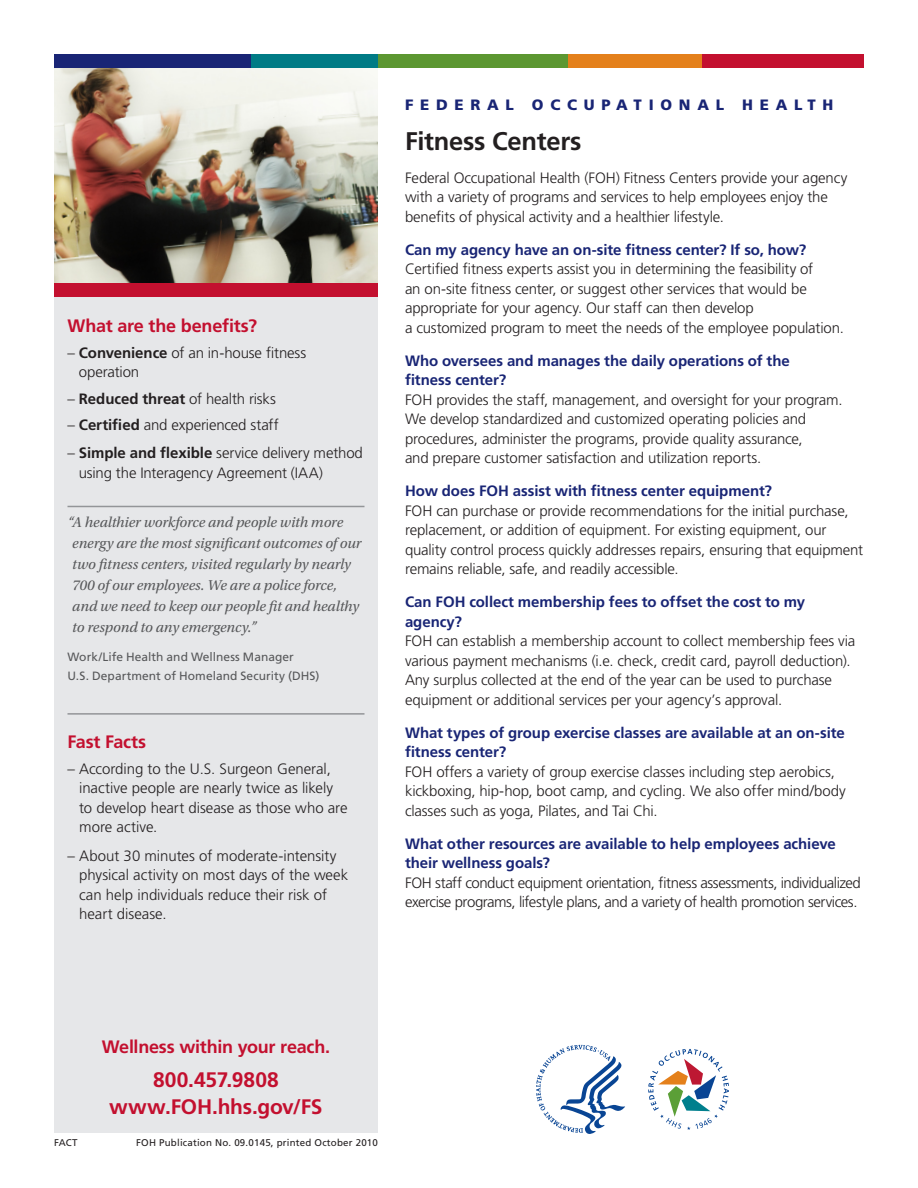
<style>
.page{position:relative;width:918px;height:1188px;background:#fff}
.page>*{position:absolute;margin:0;border:0;box-sizing:border-box;transform-origin:0 0}
.Title_Header{font:700 25.5px "Frutiger LT Std";letter-spacing:-.01em;color:#231f20}
.Web_Phone{font:700 21px "Frutiger LT Std";letter-spacing:-.01em;color:#c3102f}
.Web_Phone-2{font:700 18px "Frutiger LT Std";letter-spacing:-.015em;color:#c3102f}
.Sidebar_Header{font:700 18px "Frutiger LT Std";letter-spacing:-.01em;color:#c3102f}
.Fast_Facts_Header{font:700 18px "Frutiger LT Std";letter-spacing:-.01em;color:#c3102f}
.Body_copy{font:300 15px/19.5px "Frutiger LT Std";letter-spacing:-.015em;color:#231f20}
.Sidebar_Copy{font:300 15px/19.5px "Frutiger LT Std";letter-spacing:-.005em;color:#231f20}
.Testimonial{font:italic 15px/21px "Utopia Std";letter-spacing:-.005em;color:#57585a}
.Body_copy-2{font:700 15px/19.5px "Frutiger LT Std";letter-spacing:-.005em;color:#192575}
.Sidebar_Header-2{font:300 15px/19.5px "Frutiger LT Std";letter-spacing:-.01em;color:#231f20}
.FOH{font:900 15px "Frutiger LT Std";letter-spacing:.45em;color:#192575}
.Testimonial_from_org{font:12px/19.5px "Frutiger LT Std";letter-spacing:.005em;color:#57585a}
.FOH_Pub_No__Info{font:9.75px "Frutiger LT Std";letter-spacing:.02em;color:#231f20}
.s1{font-weight:700}
.s2{font-weight:700;color:#192575}
</style>
<div class="page">
<div style="left:54px;top:290px;width:324px;height:843px;background:#e6e7e9"></div>
<img style="left:54px;top:68px;width:324px;height:215px">
<div style="left:698px;top:54px;width:166px;height:14px;background:#c3102f"></div>
<div style="left:563px;top:54px;width:139px;height:14px;background:#e4801b"></div>
<div style="left:378px;top:54px;width:190px;height:14px;background:#5c9731"></div>
<div style="left:54px;top:283px;width:324px;height:14px;background:#c3102f"></div>
<hr style="left:68px;top:506px;width:296px;height:1px;background:#939598">
<hr style="left:68px;top:713px;width:296px;height:2px;background:#939598">
<div style="left:248px;top:54px;width:130px;height:14px;background:#007b85"></div>
<div style="left:54px;top:54px;width:197px;height:14px;background:#192575"></div>
<svg style="left:648px;top:1049px;width:81px;height:81px"></svg>
<svg style="left:536px;top:1045px;width:89px;height:89px"></svg>
<p class="Sidebar_Header" style="left:68px;top:315px;width:191px">What are the benefits?</p>
<p class="Sidebar_Header-2" style="left:79px;top:343px;width:229px;text-indent:-11px">– <span class="s1">Convenience</span> of an in-house fitness operation</p>
<p class="Sidebar_Header-2" style="left:68px;top:389px;width:210px">– <span class="s1">Reduced threat</span> of health risks</p>
<p class="Sidebar_Copy" style="left:68px;top:415px;width:213px">– <span class="s1">Certified</span> and experienced staff</p>
<p class="Sidebar_Copy" style="left:79px;top:443px;width:286px;text-indent:-11px">– <span class="s1">Simple and flexible</span> service delivery method using the Interagency Agreement (IAA)</p>
<p class="Testimonial" style="left:72px;top:512px;width:291px;text-indent:-5px">“A healthier workforce and people with more energy are the most significant outcomes of our two fitness centers, visited regularly by nearly 700 of our employees. We are a police force, and we need to keep our people fit and healthy to respond to any emergency.”</p>
<p class="Testimonial_from_org" style="left:68px;top:647px;width:254px">Work/Life Health and Wellness Manager<br>U.S. Department of Homeland Security (DHS)</p>
<p class="Fast_Facts_Header" style="left:68px;top:731px;width:80px">Fast Facts</p>
<p class="Sidebar_Copy" style="left:79px;top:759px;width:270px;text-indent:-12px">– According to the U.S. Surgeon General, inactive people are nearly twice as likely to develop heart disease as those who are more active.</p>
<p class="Sidebar_Copy" style="left:79px;top:846px;width:271px;text-indent:-12px">– About 30 minutes of moderate-intensity physical activity on most days of the week can help individuals reduce their risk of heart disease.</p>
<p class="FOH" style="left:405px;top:96px;width:430px">FEDERAL OCCUPATIONAL HEALTH</p>
<p class="Title_Header" style="left:405px;top:126px;width:178px">Fitness Centers</p>
<p class="Body_copy" style="left:405px;top:168px;width:444px">Federal Occupational Health (FOH) Fitness Centers provide your agency with a variety of programs and services to help employees enjoy the benefits of physical activity and a healthier lifestyle.</p>
<p class="Body_copy" style="left:405px;top:240px;width:440px"><span class="s2">Can my agency have an on-site fitness center? If so, how?<br></span>Certified fitness experts assist you in determining the feasibility of<br>an on-site fitness center, or suggest other services that would be appropriate for your agency. Our staff can then develop<br>a customized program to meet the needs of the employee population.</p>
<p class="Body_copy-2" style="left:405px;top:351px;width:386px">Who oversees and manages the daily operations of the fitness center?</p>
<p class="Body_copy" style="left:405px;top:390px;width:439px">FOH provides the staff, management, and oversight for your program.<br>We develop standardized and customized operating policies and procedures, administer the programs, provide quality assurance,<br>and prepare customer satisfaction and utilization reports.</p>
<p class="Body_copy" style="left:405px;top:482px;width:460px"><span class="s2">How does FOH assist with fitness center equipment?<br></span>FOH can purchase or provide recommendations for the initial purchase, replacement, or addition of equipment. For existing equipment, our quality control process quickly addresses repairs, ensuring that equipment remains reliable, safe, and readily accessible.</p>
<p class="Body_copy" style="left:405px;top:593px;width:452px"><span class="s2">Can FOH collect membership fees to offset the cost to my agency?<br></span>FOH can establish a membership account to collect membership fees via various payment mechanisms (i.e. check, credit card, payroll deduction).<br>Any surplus collected at the end of the year can be used to purchase equipment or additional services per your agency’s approval.</p>
<p class="Body_copy" style="left:405px;top:723px;width:442px"><span class="s2">What types of group exercise classes are available at an on-site fitness center?<br></span>FOH offers a variety of group exercise classes including step aerobics, kickboxing, hip-hop, boot camp, and cycling. We also offer mind/body classes such as yoga, Pilates, and Tai Chi.</p>
<p class="Body_copy-2" style="left:405px;top:834px;width:432px">What other resources are available to help employees achieve their wellness goals?</p>
<p class="Body_copy" style="left:405px;top:873px;width:457px">FOH staff conduct equipment orientation, fitness assessments, individualized exercise programs, lifestyle plans, and a variety of health promotion services.</p>
<p class="Web_Phone-2" style="left:102px;top:1036px;width:230px">Wellness within your reach.</p>
<p class="Web_Phone" style="left:153px;top:1067px;width:127px">800.457.9808</p>
<p class="Web_Phone" style="left:109px;top:1094px;width:215px">www.FOH.hhs.gov/FS</p>
<p class="FOH_Pub_No__Info" style="left:54px;top:1137px;width:25px">FACT</p>
<p class="FOH_Pub_No__Info" style="left:136px;top:1137px;width:243px">FOH Publication No. 09.0145, printed October 2010</p>
</div>
